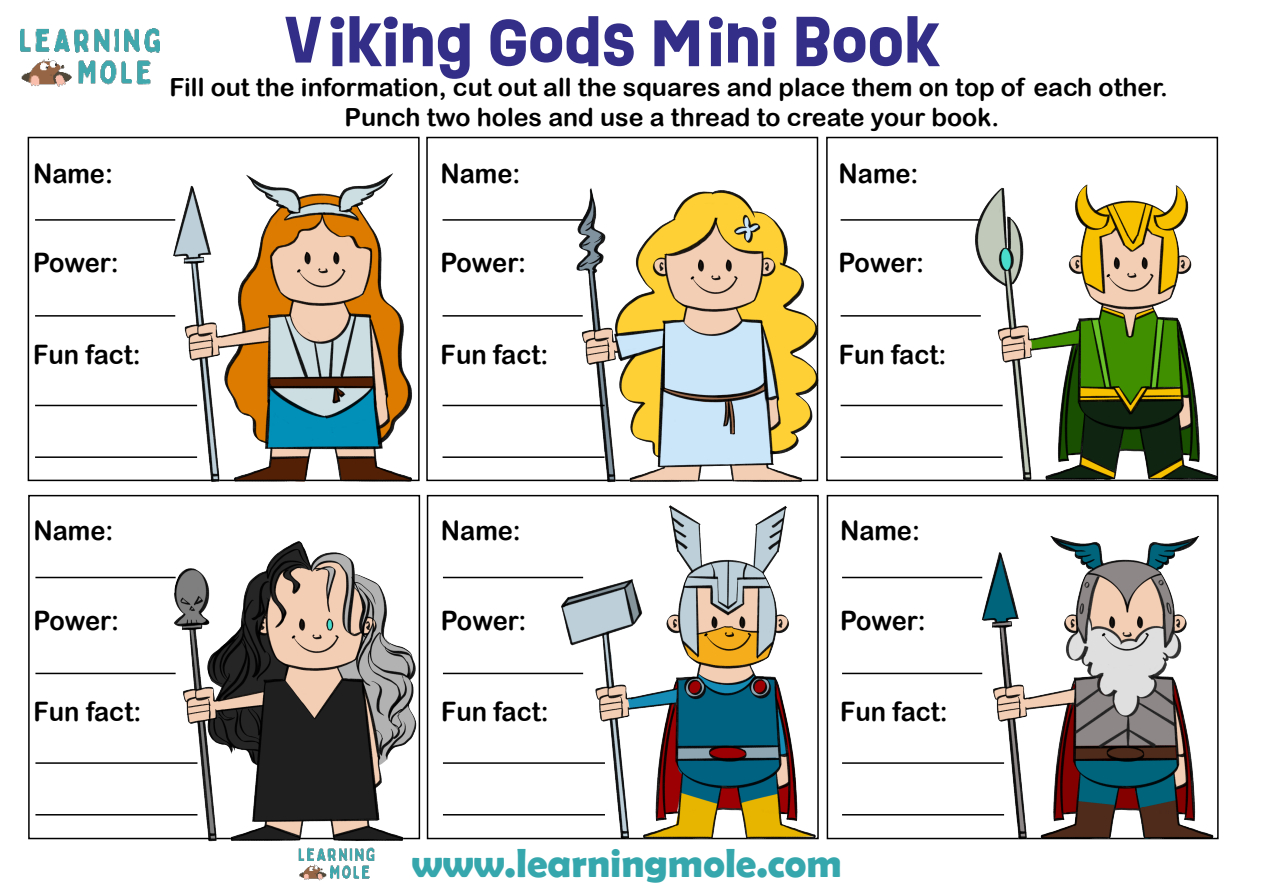
<style>
.page{position:relative;width:1263px;height:893px;background:#fff}
.page>*{position:absolute;margin:0;border:0;box-sizing:border-box;transform-origin:0 0}
.t1{font:700 60.3px "Ruddy";color:#332e87}
.t2{font:700 40.8px "Berlin Sans FB Demi";color:#36a8ad}
.t3{font:26.85px "Arial Rounded MT Bold";color:#000;scale:.95 1}
.t4{font:24.9px/30px "Arial Rounded MT Bold";color:#000;text-align:center}
</style>
<div class="page">
<div style="left:28px;top:137px;width:392px;height:344px;background:#fff;border:2px solid #000"></div>
<img style="left:21px;top:28px;width:138px;height:59px">
<img style="left:145px;top:136px;width:180px;height:173px">
<div style="left:827px;top:495px;width:391px;height:344px;background:#fff;border:2px solid #000"></div>
<img style="left:943px;top:151px;width:276px;height:689px">
<img style="left:325px;top:136px;width:504px;height:704px">
<img style="left:27px;top:309px;width:402px;height:572px">
<hr style="left:35px;top:219px;width:140px;height:2px;background:#000">
<hr style="left:35px;top:315px;width:140px;height:2px;background:#000">
<hr style="left:35px;top:405px;width:162px;height:1px;background:#000">
<hr style="left:35px;top:456px;width:162px;height:2px;background:#000">
<hr style="left:442px;top:219px;width:141px;height:2px;background:#000">
<hr style="left:442px;top:315px;width:141px;height:2px;background:#000">
<hr style="left:442px;top:405px;width:162px;height:1px;background:#000">
<hr style="left:442px;top:456px;width:162px;height:2px;background:#000">
<hr style="left:841px;top:219px;width:140px;height:2px;background:#000">
<hr style="left:841px;top:315px;width:140px;height:2px;background:#000">
<hr style="left:841px;top:405px;width:162px;height:1px;background:#000">
<hr style="left:841px;top:456px;width:162px;height:2px;background:#000">
<hr style="left:35px;top:577px;width:141px;height:1px;background:#000">
<hr style="left:35px;top:673px;width:141px;height:1px;background:#000">
<hr style="left:35px;top:762px;width:162px;height:2px;background:#000">
<hr style="left:35px;top:814px;width:162px;height:1px;background:#000">
<hr style="left:443px;top:577px;width:140px;height:1px;background:#000">
<hr style="left:443px;top:673px;width:140px;height:1px;background:#000">
<hr style="left:443px;top:762px;width:162px;height:2px;background:#000">
<hr style="left:443px;top:814px;width:162px;height:1px;background:#000">
<hr style="left:842px;top:577px;width:140px;height:1px;background:#000">
<hr style="left:842px;top:673px;width:140px;height:1px;background:#000">
<hr style="left:842px;top:762px;width:162px;height:2px;background:#000">
<hr style="left:842px;top:814px;width:162px;height:1px;background:#000">
<h1 class="t1" style="left:285px;top:-3px;width:657px">Viking Gods Mini Book</h1>
<p class="t4" style="left:169px;top:72px;width:1000px">Fill out the information, cut out all the squares and place them on top of each other.<br>Punch two holes and use a thread to create your book.</p>
<p class="t3" style="left:33px;top:157px;width:86px">Name:</p>
<p class="t3" style="left:440px;top:157px;width:86px">Name:</p>
<p class="t3" style="left:838px;top:157px;width:86px">Name:</p>
<p class="t3" style="left:33px;top:247px;width:92px">Power:</p>
<p class="t3" style="left:441px;top:247px;width:92px">Power:</p>
<p class="t3" style="left:839px;top:247px;width:92px">Power:</p>
<p class="t3" style="left:33px;top:338px;width:115px">Fun fact:</p>
<p class="t3" style="left:441px;top:338px;width:115px">Fun fact:</p>
<p class="t3" style="left:839px;top:338px;width:115px">Fun fact:</p>
<p class="t3" style="left:33px;top:515px;width:86px">Name:</p>
<p class="t3" style="left:441px;top:515px;width:86px">Name:</p>
<p class="t3" style="left:840px;top:515px;width:86px">Name:</p>
<p class="t3" style="left:33px;top:605px;width:92px">Power:</p>
<p class="t3" style="left:441px;top:605px;width:92px">Power:</p>
<p class="t3" style="left:840px;top:605px;width:92px">Power:</p>
<p class="t3" style="left:34px;top:696px;width:115px">Fun fact:</p>
<p class="t3" style="left:441px;top:696px;width:115px">Fun fact:</p>
<p class="t3" style="left:840px;top:696px;width:115px">Fun fact:</p>
<h2 class="t2" style="left:412px;top:840px;width:432px">www.learningmole.com</h2>
</div>
